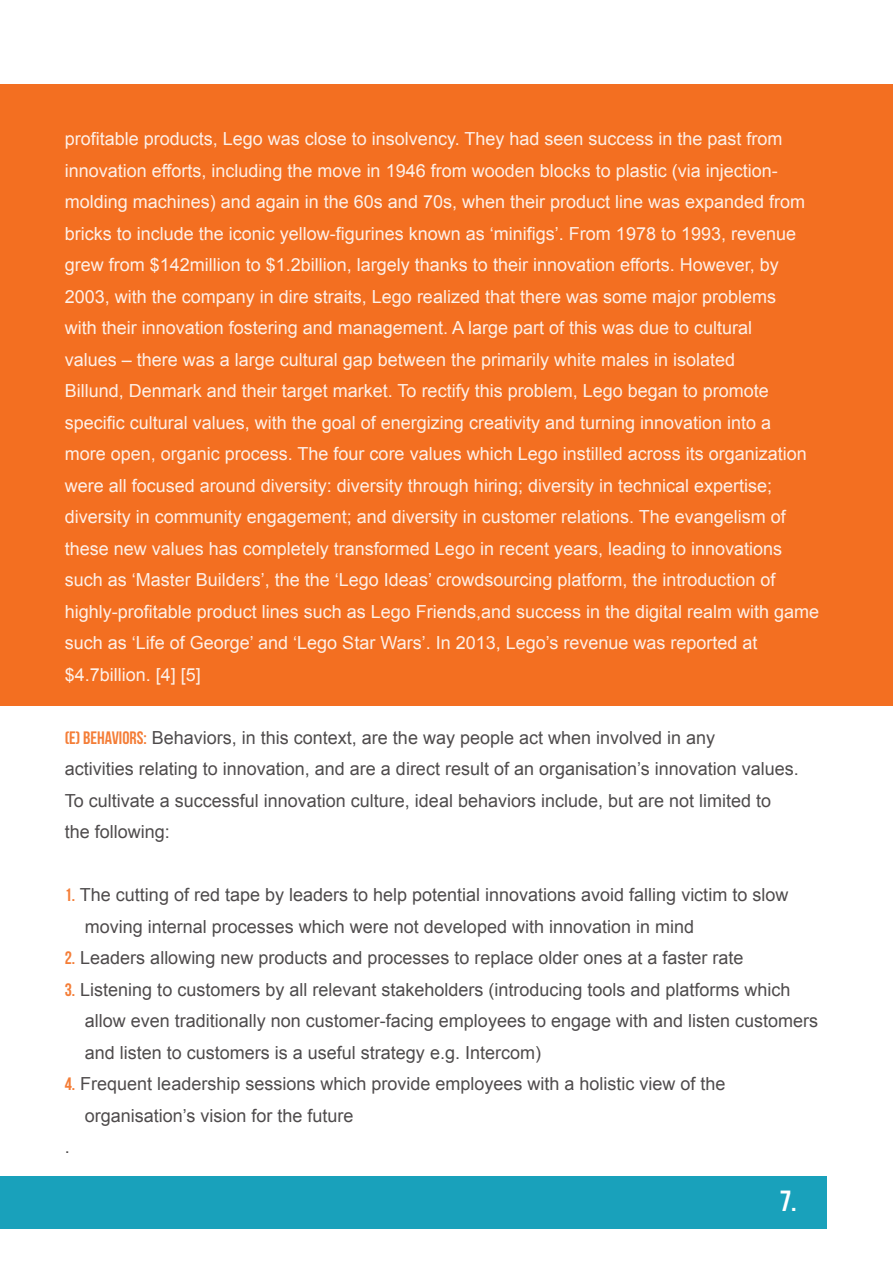
<style>
.page{position:relative;width:893px;height:1263px;background:#fff}
.page>*{position:absolute;margin:0;border:0;box-sizing:border-box;transform-origin:0 0}
.t1{font:29.25px "Bebas Neue";color:#fff}
.t2{font:18px/31.5px "Arial";color:#fff}
.t3{font:18px/31.5px "Arial";color:rgb(35 31 32/.9)}
.s1{font-family:"Bebas Neue";color:#f36f21}
</style>
<div class="page">
<div style="left:0;top:1176px;width:827px;height:53px;background:#19a1bb"></div>
<div style="left:0;top:85px;width:893px;height:621px;background:#f36f21"></div>
<p class="t2" style="left:65px;top:123px;width:756px">profitable products, Lego was close to insolvency. They had seen success in the past from innovation efforts, including the move in 1946 from wooden blocks to plastic (via injection&shy;molding machines) and again in the 60s and 70s, when their product line was expanded from bricks to include the iconic yellow-figurines known as ‘minifigs’. From 1978 to 1993, revenue grew from $142million to $1.2billion, largely thanks to their innovation efforts. However, by 2003, with the company in dire straits, Lego realized that there was some major problems<br>with their innovation fostering and management. A large part of this was due to cultural<br>values – there was a large cultural gap between the primarily white males in isolated<br>Billund, Denmark and their target market. To rectify this problem, Lego began to promote specific cultural values, with the goal of energizing creativity and turning innovation into a<br>more open, organic process. The four core values which Lego instilled across its organization were all focused around diversity: diversity through hiring; diversity in technical expertise; diversity in community engagement; and diversity in customer relations. The evangelism of these new values has completely transformed Lego in recent years, leading to innovations such as ‘Master Builders’, the the ‘Lego Ideas’ crowdsourcing platform, the introduction of highly-profitable product lines such as Lego Friends,and success in the digital realm with game such as ‘Life of George’ and ‘Lego Star Wars’. In 2013, Lego’s revenue was reported at $4.7billion. [4] [5]</p>
<p class="t3" style="left:65px;top:722px;width:736px"><span class="s1">(E) BEHAVIORS:</span> Behaviors, in this context, are the way people act when involved in any<br>activities relating to innovation, and are a direct result of an organisation’s innovation values.<br>To cultivate a successful innovation culture, ideal behaviors include, but are not limited to the following:</p>
<p class="t3" style="left:85px;top:879px;width:705px;text-indent:-20px"><span class="s1">1.</span> The cutting of red tape by leaders to help potential innovations avoid falling victim to slow moving internal processes which were not developed with innovation in mind</p>
<p class="t3" style="left:65px;top:942px;width:680px"><span class="s1">2.</span> Leaders allowing new products and processes to replace older ones at a faster rate</p>
<p class="t3" style="left:85px;top:974px;width:735px;text-indent:-20px"><span class="s1">3.</span> Listening to customers by all relevant stakeholders (introducing tools and platforms which allow even traditionally non customer-facing employees to engage with and listen customers and listen to customers is a useful strategy e.g. Intercom)</p>
<p class="t3" style="left:65px;top:1068px;width:662px"><span class="s1">4.</span> Frequent leadership sessions which provide employees with a holistic view of the</p>
<p class="t3" style="left:85px;top:1100px;width:270px">organisation’s vision for the future</p>
<p class="t3" style="left:65px;top:1131px;width:7px">.</p>
<h1 class="t1" style="left:780px;top:1185px;width:18px">7.</h1>
</div>
